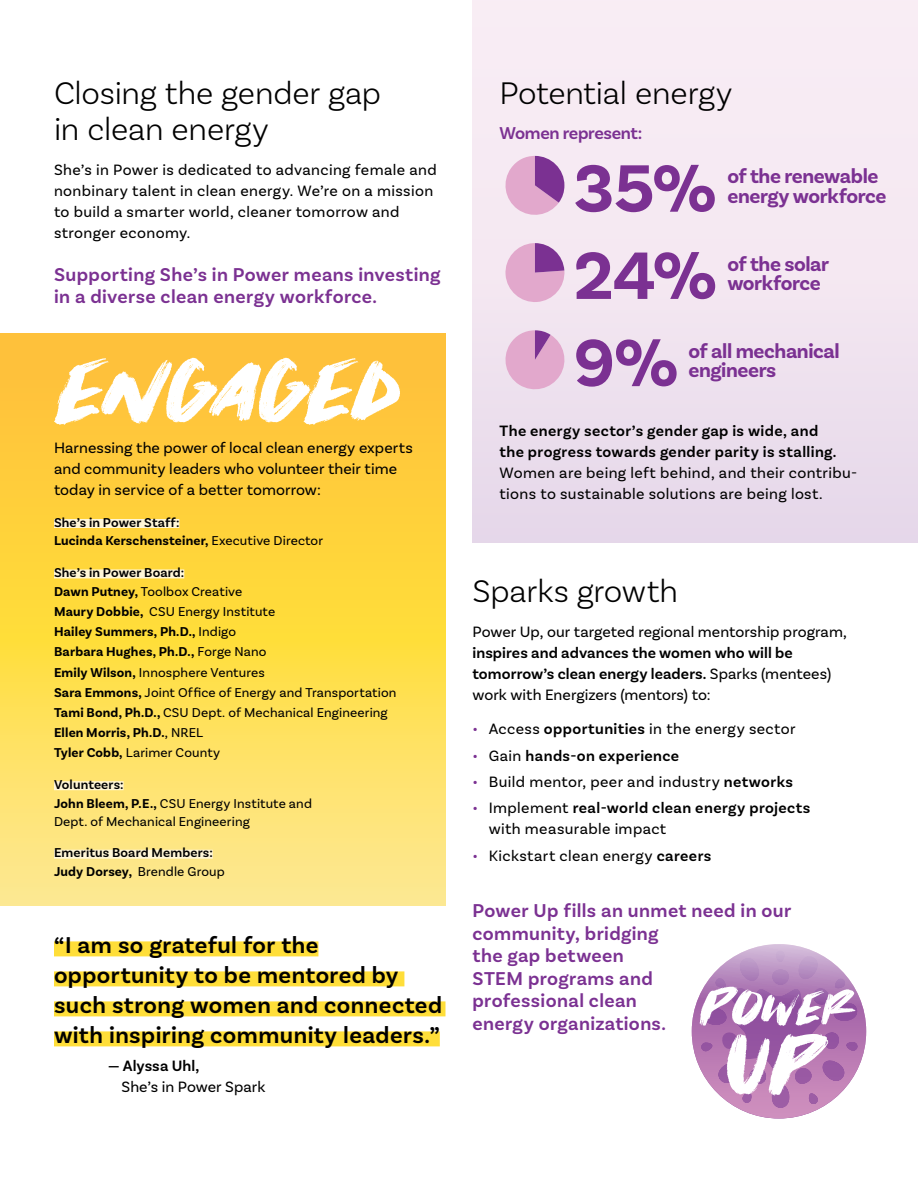
<style>
.page{position:relative;width:918px;height:1188px;background:#fff}
.page>*{position:absolute;margin:0;border:0;box-sizing:border-box;transform-origin:0 0}
.t1{font:97.2px "Voila";color:#fff}
.t2{font:700 70.2px "Basic Sans";color:#7b3192}
.t3{font:58.35px "Voila";letter-spacing:-.055em;color:#fff}
.t4{font:300 33px/36px "Basic Sans";letter-spacing:-.01em;color:#000}
.t5{font:600 24px/30px "Basic Sans";letter-spacing:.02em;color:#000}
.t6{font:700 21px/19.5px "Basic Sans";letter-spacing:-.02em;color:#7b3192}
.t7{font:600 19.5px/22.5px "Basic Sans";letter-spacing:.02em;color:#7b3192}
.t8{font:600 18px "Basic Sans";letter-spacing:-.02em;color:#7b3192}
.t9{font:15.75px/21px "Basic Sans";letter-spacing:.02em;color:#000}
.t10{font:600 15.75px/21px "Basic Sans";letter-spacing:.015em;color:#000}
.t11{font:15.75px "Basic Sans";color:#000}
.t12{font:13.5px/20px "Basic Sans";letter-spacing:.01em;color:#000}
.t13{font:700 13.5px/18.9px "Basic Sans";letter-spacing:.01em;color:#000}
.t14{font:600 13.5px/18.9px "Basic Sans";letter-spacing:.01em;color:#000}
.s1{font-weight:600}
.s2{font-weight:400}
.s3{font-weight:700}
.s4{color:#7b3192}
.s5{font-weight:400;color:#7b3192}
</style>
<div class="page">
<svg style="left:0;top:334px;width:446px;height:572px;background:#fed952"></svg>
<svg style="left:472px;top:0;width:446px;height:543px;background:#f1e4f0"></svg>
<div style="left:54px;top:519px;width:125px;height:9px;background:#fff6d7"></div>
<div style="left:54px;top:569px;width:130px;height:9px;background:#fff6d7"></div>
<div style="left:54px;top:781px;width:70px;height:9px;background:#fff6d7"></div>
<div style="left:54px;top:850px;width:159px;height:9px;background:#fff6d7"></div>
<div style="left:54px;top:941px;width:264px;height:15px;background:#ffde39"></div>
<div style="left:54px;top:971px;width:350px;height:15px;background:#ffde39"></div>
<div style="left:54px;top:1001px;width:392px;height:15px;background:#ffde39"></div>
<div style="left:54px;top:1031px;width:386px;height:15px;background:#ffde39"></div>
<svg style="left:54px;top:358px;width:346px;height:67px"></svg>
<svg style="left:506px;top:156px;width:58px;height:59px;background:#c994c3"></svg>
<svg style="left:506px;top:243px;width:58px;height:59px;background:#d29ec8"></svg>
<svg style="left:506px;top:330px;width:58px;height:59px;background:#ddabcf"></svg>
<svg style="left:692px;top:944px;width:174px;height:175px;background:#bf88bb"></svg>
<svg style="left:701px;top:951px;width:156px;height:157px;background:#b47fb7"></svg>
<h3 class="t4" style="left:54px;top:75px;width:329px">Closing the gender gap in clean energy</h3>
<p class="t9" style="left:54px;top:159px;width:384px">She’s in Power is dedicated to advancing female and nonbinary talent in clean energy. We’re on a mission to build a smarter world, cleaner tomorrow and stronger economy.</p>
<p class="t7" style="left:54px;top:263px;width:388px">Supporting She’s in Power means investing in a diverse clean energy workforce.</p>
<p class="t9" style="left:54px;top:437px;width:360px">Harnessing the power of local clean energy experts and community leaders who volunteer their time today in service of a better tomorrow:</p>
<p class="t13" style="left:54px;top:513px;width:271px"><span class="s1">She’s in Power Staff:<br></span>Lucinda Kerschensteiner, <span class="s2">Executive Director</span></p>
<p class="t12" style="left:54px;top:562px;width:344px"><span class="s1">She’s in Power Board:<br></span><span class="s3">Dawn Putney,</span> Toolbox Creative<br><span class="s3">Maury Dobbie,</span> CSU Energy Institute<br><span class="s3">Hailey Summers, Ph.D.,</span> Indigo<br><span class="s3">Barbara Hughes, Ph.D.,</span> Forge Nano<br><span class="s3">Emily Wilson,</span> Innosphere Ventures<br><span class="s3">Sara Emmons,</span> Joint Office of Energy and Transportation <span class="s3">Tami Bond, Ph.D.,</span> CSU Dept. of Mechanical Engineering <span class="s3">Ellen Morris, Ph.D.</span>, NREL<br><span class="s3">Tyler Cobb,</span> Larimer County</p>
<p class="t12" style="left:54px;top:775px;width:260px;line-height:18.5px"><span class="s1">Volunteers:<br></span><span class="s3">John Bleem, P.E.,</span> CSU Energy Institute and<br>Dept. of Mechanical Engineering</p>
<p class="t14" style="left:54px;top:843px;width:172px">Emeritus Board Members:<br><span class="s3">Judy Dorsey,</span> <span class="s2">Brendle Group</span></p>
<h3 class="t5" style="left:54px;top:931px;width:390px">“I am so grateful for the opportunity to be mentored by such strong women and connected with inspiring community leaders.”</h3>
<p class="t10" style="left:108px;top:1055px;width:93px">— Alyssa Uhl,</p>
<p class="t9" style="left:121px;top:1076px;width:145px">She’s in Power Spark</p>
<h3 class="t4" style="left:500px;top:75px;width:234px">Potential energy</h3>
<p class="t8" style="left:500px;top:122px;width:144px">Women represent:</p>
<h2 class="t2" style="left:574px;top:146px;width:145px">35%</h2>
<h3 class="t6" style="left:727px;top:167px;width:160px">of the renewable energy workforce</h3>
<h2 class="t2" style="left:574px;top:233px;width:145px">24%</h2>
<h3 class="t6" style="left:727px;top:254px;width:103px">of the solar workforce</h3>
<h2 class="t2" style="left:574px;top:320px;width:106px">9%</h2>
<h3 class="t6" style="left:688px;top:341px;width:153px">of all mechanical engineers</h3>
<p class="t10" style="left:500px;top:420px;width:339px">The energy sector’s gender gap is wide, and the progress towards gender parity is stalling.</p>
<p class="t9" style="left:500px;top:462px;width:359px">Women are being left behind, and their contribu&shy;tions to sustainable solutions are being lost.</p>
<h3 class="t4" style="left:472px;top:573px;width:207px">Sparks growth</h3>
<p class="t11" style="left:472px;top:622px;width:376px">Power Up, our targeted regional mentorship program,</p>
<p class="t10" style="left:472px;top:642px;width:360px">inspires and advances the women who will be tomorrow’s clean energy leaders. <span class="s2">Sparks (mentees) work with Energizers (mentors) to:</span></p>
<p class="t9" style="left:472px;top:718px;width:325px"><span class="s4">•</span> Access <span class="s1">opportunities</span> in the energy sector</p>
<p class="t10" style="left:472px;top:745px;width:208px"><span class="s5">•</span> <span class="s2">Gain</span> hands-on experience</p>
<p class="t9" style="left:472px;top:771px;width:322px"><span class="s4">•</span> Build mentor, peer and industry <span class="s1">networks</span></p>
<p class="t9" style="left:489px;top:797px;width:323px;text-indent:-16px"><span class="s4">•</span> Implement <span class="s1">real-world clean energy projects </span>with measurable impact</p>
<p class="t9" style="left:473px;top:845px;width:240px"><span class="s4">•</span> Kickstart clean energy <span class="s1">careers</span></p>
<p class="t7" style="left:472px;top:899px;width:320px">Power Up fills an unmet need in our community, bridging<br>the gap between<br>STEM programs and<br>professional clean<br>energy organizations.</p>
<h3 class="t3" style="left:700px;top:966px;width:157px">Power</h3>
<h1 class="t1" style="left:727px;top:996px;width:103px">Up</h1>
</div>
